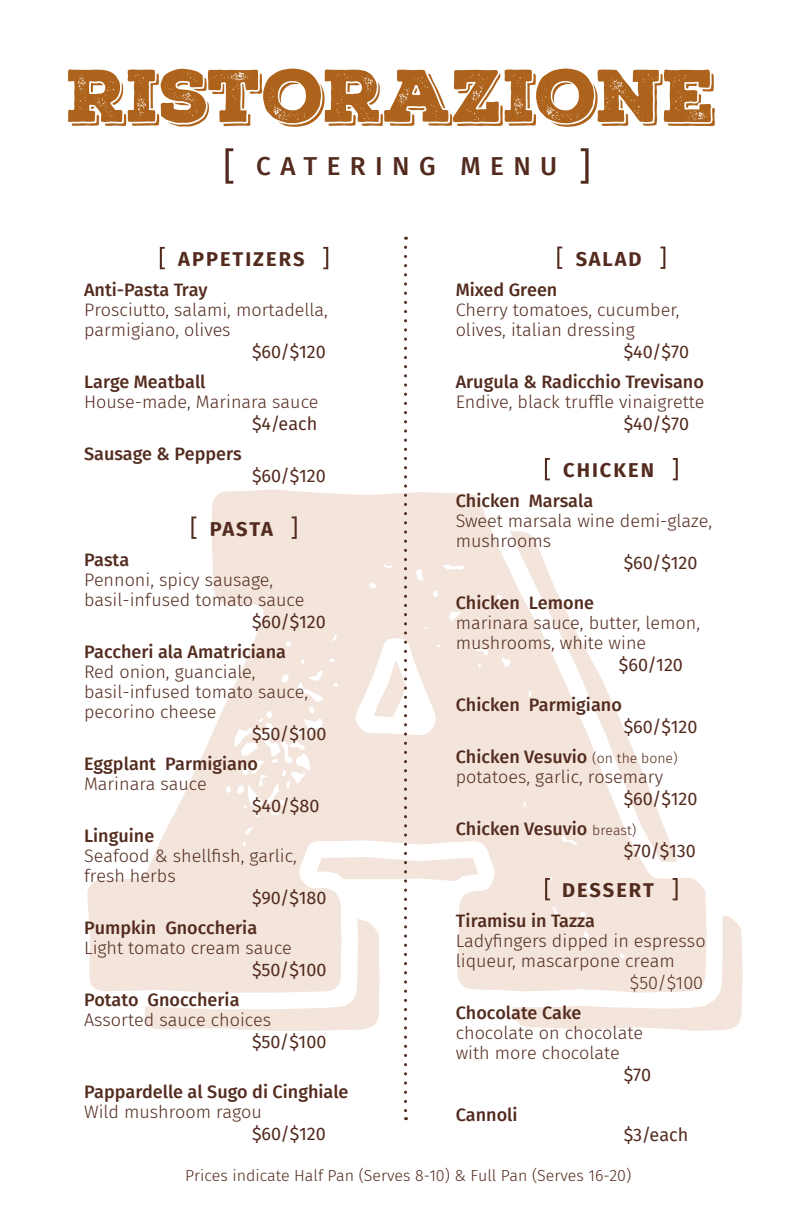
<style>
.page{position:relative;width:806px;height:1224px;background:#fff}
.page>*{position:absolute;margin:0;border:0;box-sizing:border-box;transform-origin:0 0}
.t1{font:500 26px "Fira Sans";letter-spacing:.36em;color:#532b1e}
.t2{font:700 20px "Fira Sans";letter-spacing:.1em;color:#532b1e}
.t3{font:300 18px/20px "Fira Sans";color:#532b1e}
.t4{font:500 18px/30px "Fira Sans";color:#532b1e}
.t5{font:18px "Fira Sans";color:#532b1e}
.t6{font:300 16px "Fira Sans";color:#532b1e}
.s1{font-weight:400}
.s2{font-weight:300;font-size:14px}
</style>
<div class="page">
<svg style="left:87px;top:489px;width:655px;height:542px;fill:#f3e4dc"></svg>
<svg style="left:160px;top:247px;width:5px;height:22px"></svg>
<svg style="left:323px;top:247px;width:5px;height:22px"></svg>
<svg style="left:191px;top:517px;width:5px;height:22px"></svg>
<svg style="left:291px;top:517px;width:5px;height:22px"></svg>
<svg style="left:544px;top:458px;width:5px;height:22px"></svg>
<svg style="left:672px;top:458px;width:5px;height:22px"></svg>
<svg style="left:545px;top:878px;width:5px;height:22px"></svg>
<svg style="left:672px;top:878px;width:5px;height:22px"></svg>
<svg style="left:557px;top:247px;width:5px;height:22px"></svg>
<svg style="left:660px;top:247px;width:5px;height:22px"></svg>
<svg style="left:225px;top:148px;width:8px;height:36px"></svg>
<svg style="left:580px;top:148px;width:8px;height:36px"></svg>
<svg style="left:404px;top:247px;width:3px;height:873px"></svg>
<svg style="left:68px;top:69px;width:646px;height:58px"></svg>
<h1 class="t1" style="left:256px;top:145px;width:302px">CATERING MENU</h1>
<p class="t2" style="left:178px;top:242px;width:128px">APPETIZERS</p>
<p class="t4" style="left:84px;top:274px;width:125px">Anti-Pasta Tray</p>
<p class="t3" style="left:84px;top:300px;width:245px">Prosciutto, salami, mortadella, parmigiano, olives</p>
<p class="t5" style="left:252px;top:338px;width:75px">$60/$120</p>
<p class="t4" style="left:84px;top:366px;width:123px">Large Meatball</p>
<p class="t3" style="left:84px;top:392px;width:236px">House-made, Marinara sauce</p>
<p class="t5" style="left:252px;top:410px;width:67px">$4/each</p>
<p class="t4" style="left:84px;top:438px;width:159px">Sausage &amp; Peppers</p>
<p class="t5" style="left:252px;top:462px;width:75px">$60/$120</p>
<p class="t2" style="left:210px;top:512px;width:65px">PASTA</p>
<p class="t4" style="left:84px;top:544px;width:47px">Pasta</p>
<p class="t3" style="left:84px;top:569px;width:222px">Pennoni, spicy sausage, basil-infused tomato sauce</p>
<p class="t5" style="left:252px;top:608px;width:75px">$60/$120</p>
<p class="t4" style="left:84px;top:636px;width:203px">Paccheri ala Amatriciana</p>
<p class="t3" style="left:84px;top:661px;width:225px">Red onion, guanciale, basil-infused tomato sauce, pecorino cheese</p>
<p class="t5" style="left:252px;top:720px;width:76px">$50/$100</p>
<p class="t4" style="left:84px;top:748px;width:175px">Eggplant Parmigiano</p>
<p class="t3" style="left:84px;top:773px;width:124px">Marinara sauce</p>
<p class="t5" style="left:252px;top:792px;width:69px">$40/$80</p>
<p class="t4" style="left:84px;top:820px;width:72px">Linguine</p>
<p class="t3" style="left:84px;top:845px;width:214px">Seafood &amp; shellfish, garlic, fresh herbs</p>
<p class="t5" style="left:252px;top:884px;width:76px">$90/$180</p>
<p class="t4" style="left:84px;top:912px;width:175px">Pumpkin Gnoccheria</p>
<p class="t3" style="left:84px;top:937px;width:209px">Light tomato cream sauce</p>
<p class="t5" style="left:252px;top:956px;width:76px">$50/$100</p>
<p class="t4" style="left:84px;top:984px;width:157px">Potato Gnoccheria</p>
<p class="t3" style="left:84px;top:1009px;width:188px">Assorted sauce choices</p>
<p class="t5" style="left:252px;top:1028px;width:76px">$50/$100</p>
<p class="t4" style="left:84px;top:1076px;width:266px">Pappardelle al Sugo di Cinghiale</p>
<p class="t3" style="left:84px;top:1101px;width:179px">Wild mushroom ragou</p>
<p class="t5" style="left:252px;top:1120px;width:75px">$60/$120</p>
<p class="t2" style="left:575px;top:242px;width:67px">SALAD</p>
<p class="t4" style="left:455px;top:274px;width:103px">Mixed Green</p>
<p class="t3" style="left:455px;top:300px;width:225px">Cherry tomatoes, cucumber, olives, italian dressing</p>
<p class="t5" style="left:623px;top:338px;width:67px">$40/$70</p>
<p class="t4" style="left:455px;top:366px;width:250px">Arugula &amp; Radicchio Trevisano</p>
<p class="t3" style="left:455px;top:392px;width:250px">Endive, black truffle vinaigrette</p>
<p class="t5" style="left:623px;top:410px;width:67px">$40/$70</p>
<p class="t2" style="left:563px;top:454px;width:92px">CHICKEN</p>
<p class="t4" style="left:455px;top:485px;width:139px">Chicken Marsala</p>
<p class="t3" style="left:455px;top:511px;width:258px">Sweet marsala wine demi-glaze, mushrooms</p>
<p class="t5" style="left:623px;top:549px;width:75px">$60/$120</p>
<p class="t4" style="left:455px;top:587px;width:140px">Chicken Lemone</p>
<p class="t3" style="left:455px;top:613px;width:246px">marinara sauce, butter, lemon, mushrooms, white wine</p>
<p class="t5" style="left:618px;top:651px;width:66px">$60/120</p>
<p class="t4" style="left:455px;top:689px;width:168px">Chicken Parmigiano</p>
<p class="t4" style="left:455px;top:711px;width:243px;text-indent:168px"><span class="s1">$60/$120<br></span>Chicken Vesuvio <span class="s2">(on the bone)</span></p>
<p class="t3" style="left:455px;top:767px;width:209px">potatoes, garlic, rosemary</p>
<p class="t4" style="left:455px;top:783px;width:243px;text-indent:168px"><span class="s1">$60/$120<br></span>Chicken Vesuvio <span class="s2">breast)</span></p>
<p class="t5" style="left:623px;top:837px;width:74px">$70/$130</p>
<p class="t2" style="left:562px;top:874px;width:93px">DESSERT</p>
<p class="t4" style="left:455px;top:905px;width:141px">Tiramisu in Tazza</p>
<p class="t3" style="left:455px;top:931px;width:251px">Ladyfingers dipped in espresso liqueur, mascarpone cream</p>
<p class="t3" style="left:629px;top:973px;width:75px">$50/$100</p>
<p class="t4" style="left:455px;top:997px;width:127px">Chocolate Cake</p>
<p class="t3" style="left:455px;top:1023px;width:189px">chocolate on chocolate with more chocolate</p>
<p class="t5" style="left:623px;top:1061px;width:29px">$70</p>
<p class="t4" style="left:455px;top:1099px;width:63px">Cannoli</p>
<p class="t5" style="left:623px;top:1121px;width:66px">$3/each</p>
<p class="t6" style="left:185px;top:1164px;width:447px">Prices indicate Half Pan (Serves 8-10) &amp; Full Pan (Serves 16-20)</p>
</div>
